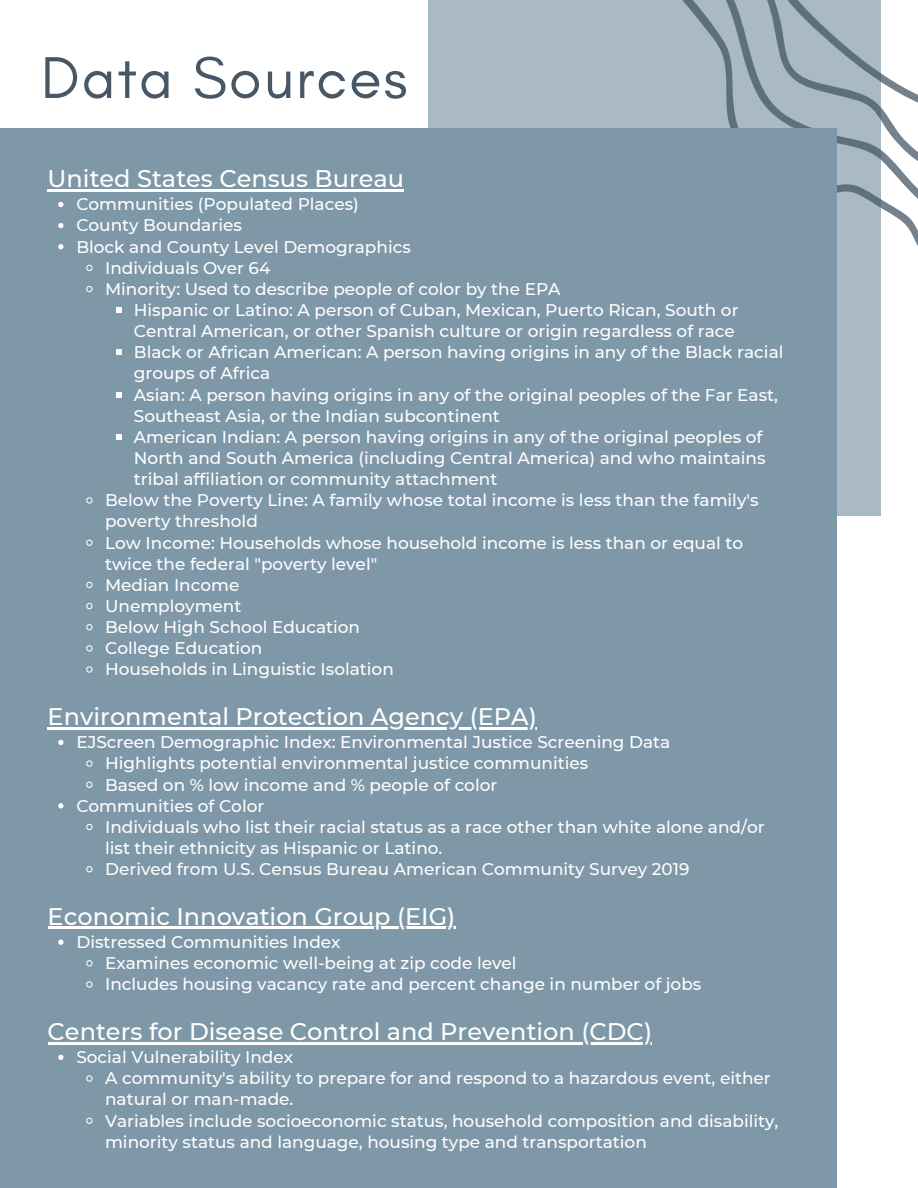
<style>
.page{position:relative;width:918px;height:1188px;background:#fff}
.page>*{position:absolute;margin:0;border:0;box-sizing:border-box;transform-origin:0 0}
.t1{font:60px "Glacial Indifference";letter-spacing:.03em;color:#475766}
.t2{font:500 24px "Montserrat";color:#fff}
.t3{font:500 16.95px/21.1px "Montserrat";color:#fff}
</style>
<div class="page">
<div style="left:429px;top:0;width:452px;height:515px;background:#a9bac4"></div>
<svg style="left:682px;top:0;width:236px;height:247px"></svg>
<div style="left:0;top:128px;width:837px;height:1060px;background:#7e98a7"></div>
<svg style="left:58px;top:202px;width:5px;height:5px"></svg>
<svg style="left:58px;top:223px;width:5px;height:5px"></svg>
<svg style="left:58px;top:244px;width:5px;height:5px"></svg>
<svg style="left:86px;top:264px;width:7px;height:7px"></svg>
<svg style="left:86px;top:285px;width:7px;height:8px"></svg>
<svg style="left:116px;top:308px;width:6px;height:5px"></svg>
<svg style="left:116px;top:350px;width:6px;height:5px"></svg>
<svg style="left:116px;top:392px;width:6px;height:5px"></svg>
<svg style="left:116px;top:434px;width:6px;height:6px"></svg>
<svg style="left:86px;top:497px;width:7px;height:7px"></svg>
<svg style="left:86px;top:539px;width:7px;height:7px"></svg>
<svg style="left:86px;top:581px;width:7px;height:8px"></svg>
<svg style="left:86px;top:603px;width:7px;height:7px"></svg>
<svg style="left:86px;top:624px;width:7px;height:7px"></svg>
<svg style="left:86px;top:645px;width:7px;height:7px"></svg>
<svg style="left:86px;top:666px;width:7px;height:7px"></svg>
<svg style="left:58px;top:740px;width:5px;height:5px"></svg>
<svg style="left:86px;top:760px;width:7px;height:7px"></svg>
<svg style="left:86px;top:781px;width:7px;height:7px"></svg>
<svg style="left:58px;top:803px;width:5px;height:5px"></svg>
<svg style="left:86px;top:823px;width:7px;height:8px"></svg>
<svg style="left:86px;top:866px;width:7px;height:7px"></svg>
<svg style="left:58px;top:940px;width:5px;height:5px"></svg>
<svg style="left:86px;top:960px;width:7px;height:7px"></svg>
<svg style="left:86px;top:981px;width:7px;height:7px"></svg>
<svg style="left:58px;top:1055px;width:5px;height:5px"></svg>
<svg style="left:86px;top:1075px;width:7px;height:7px"></svg>
<svg style="left:86px;top:1117px;width:7px;height:7px"></svg>
<hr style="left:48px;top:189px;width:356px;height:2px;background:#fff">
<hr style="left:48px;top:727px;width:489px;height:2px;background:#fff">
<hr style="left:48px;top:927px;width:407px;height:2px;background:#fff">
<hr style="left:48px;top:1042px;width:333px;height:2px;background:#fff">
<svg style="left:381px;top:1042px;width:6px;height:2px"></svg>
<hr style="left:387px;top:1042px;width:265px;height:2px;background:#fff">
<h1 class="t1" style="left:41px;top:41px;width:368px">Data Sources</h1>
<h2 class="t2" style="left:48px;top:164px;width:358px">United States Census Bureau</h2>
<p class="t3" style="left:76px;top:194px;width:284px">Communities (Populated Places)</p>
<p class="t3" style="left:76px;top:215px;width:167px">County Boundaries</p>
<p class="t3" style="left:76px;top:236px;width:336px">Block and County Level Demographics</p>
<p class="t3" style="left:105px;top:257px;width:167px">Individuals Over 64</p>
<p class="t3" style="left:105px;top:278px;width:457px">Minority: Used to describe people of color by the EPA</p>
<p class="t3" style="left:134px;top:299px;width:606px">Hispanic or Latino: A person of Cuban, Mexican, Puerto Rican, South or</p>
<p class="t3" style="left:134px;top:320px;width:603px">Central American, or other Spanish culture or origin regardless of race</p>
<p class="t3" style="left:134px;top:342px;width:651px">Black or African American: A person having origins in any of the Black racial</p>
<p class="t3" style="left:134px;top:363px;width:138px">groups of Africa</p>
<p class="t3" style="left:134px;top:384px;width:646px">Asian: A person having origins in any of the original peoples of the Far East,</p>
<p class="t3" style="left:134px;top:405px;width:368px">Southeast Asia, or the Indian subcontinent</p>
<p class="t3" style="left:134px;top:426px;width:630px">American Indian: A person having origins in any of the original peoples of</p>
<p class="t3" style="left:134px;top:447px;width:633px">North and South America (including Central America) and who maintains</p>
<p class="t3" style="left:134px;top:468px;width:365px">tribal affiliation or community attachment</p>
<p class="t3" style="left:105px;top:490px;width:655px">Below the Poverty Line: A family whose total income is less than the family's</p>
<p class="t3" style="left:105px;top:511px;width:154px">poverty threshold</p>
<p class="t3" style="left:105px;top:532px;width:640px">Low Income: Households whose household income is less than or equal to</p>
<p class="t3" style="left:105px;top:553px;width:274px">twice the federal "poverty level"</p>
<p class="t3" style="left:105px;top:574px;width:136px">Median Income</p>
<p class="t3" style="left:105px;top:595px;width:138px">Unemployment</p>
<p class="t3" style="left:105px;top:616px;width:256px">Below High School Education</p>
<p class="t3" style="left:105px;top:638px;width:159px">College Education</p>
<p class="t3" style="left:105px;top:659px;width:290px">Households in Linguistic Isolation</p>
<h2 class="t2" style="left:48px;top:702px;width:491px">Environmental Protection Agency (EPA)</h2>
<p class="t3" style="left:76px;top:732px;width:595px">EJScreen Demographic Index: Environmental Justice Screening Data</p>
<p class="t3" style="left:105px;top:753px;width:485px">Highlights potential environmental justice communities</p>
<p class="t3" style="left:105px;top:774px;width:394px">Based on % low income and % people of color</p>
<p class="t3" style="left:76px;top:795px;width:190px">Communities of Color</p>
<p class="t3" style="left:105px;top:816px;width:661px">Individuals who list their racial status as a race other than white alone and/or</p>
<p class="t3" style="left:105px;top:837px;width:339px">list their ethnicity as Hispanic or Latino.</p>
<p class="t3" style="left:105px;top:858px;width:586px">Derived from U.S. Census Bureau American Community Survey 2019</p>
<h2 class="t2" style="left:48px;top:902px;width:409px">Economic Innovation Group (EIG)</h2>
<p class="t3" style="left:105px;top:931px;width:598px;text-indent:-29px">Distressed Communities Index<br>Examines economic well-being at zip code level<br>Includes housing vacancy rate and percent change in number of jobs</p>
<h2 class="t2" style="left:48px;top:1017px;width:606px">Centers for Disease Control and Prevention (CDC)</h2>
<p class="t3" style="left:105px;top:1047px;width:675px;text-indent:-29px">Social Vulnerability Index<br>A community's ability to prepare for and respond to a hazardous event, either natural or man-made.<br>Variables include socioeconomic status, household composition and disability, minority status and language, housing type and transportation</p>
</div>
